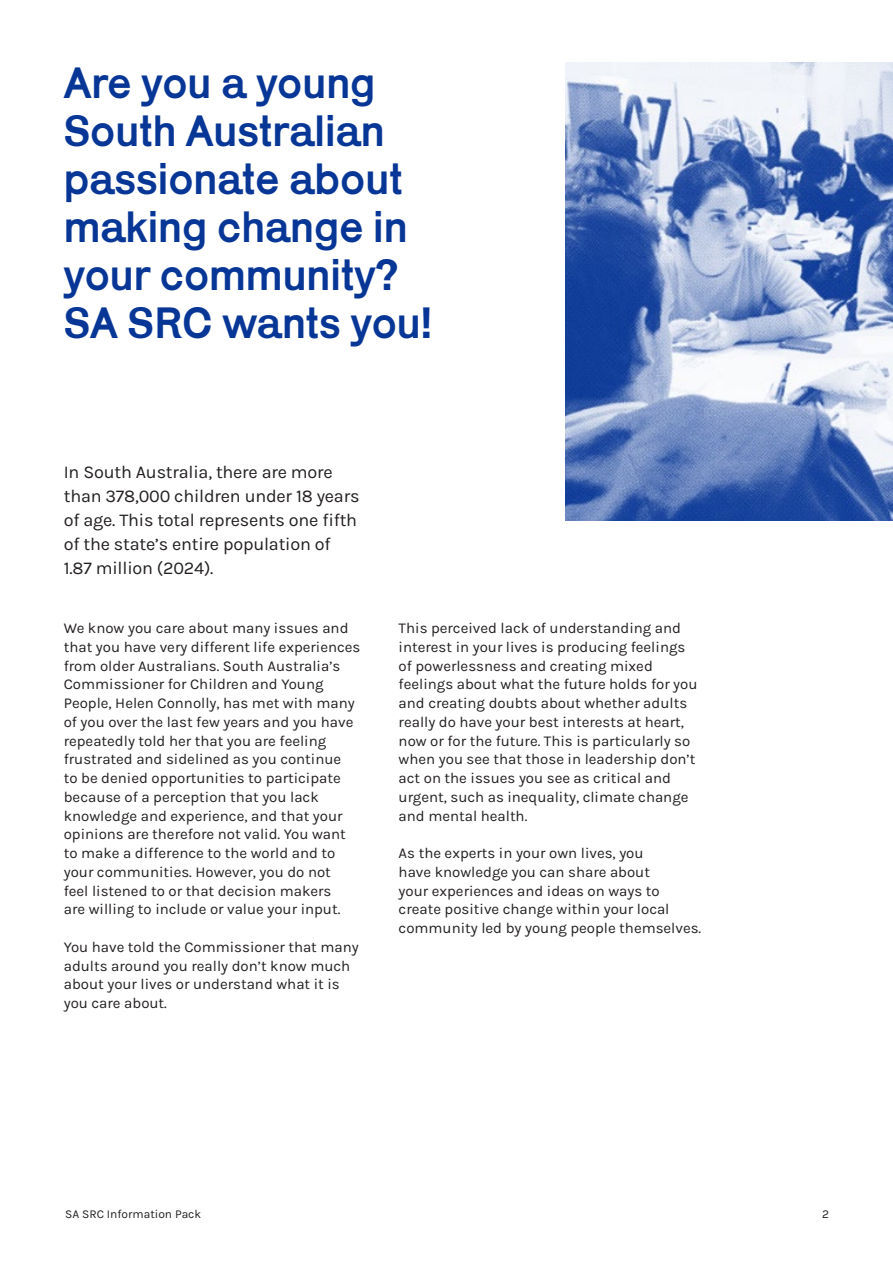
<style>
.page{position:relative;width:893px;height:1263px;background:#fff}
.page>*{position:absolute;margin:0;border:0;box-sizing:border-box;transform-origin:0 0}
.Heading_1{font:45px/48px "Karrik";color:#073696}
.Body_leading{font:18px/24px "Karla";letter-spacing:-.01em;color:#231f20}
.Body_New{font:15px/18.8px "Karla";color:#231f20}
.t1{font:12px "Karla";color:#231f20}
</style>
<div class="page">
<img style="left:566px;top:62px;width:327px;height:459px">
<p class="Heading_1" style="left:64px;top:54px;width:370px">Are you a young<br>South Australian passionate about making change in your community?<br>SA SRC wants you!</p>
<p class="Body_leading" style="left:64px;top:459px;width:297px">In South Australia, there are more than 378,000 children under 18 years of age. This total represents one fifth of the state’s entire population of 1.87 million (2024).</p>
<p class="Body_New" style="left:64px;top:618px;width:298px">We know you care about many issues and that you have very different life experiences from older Australians. South Australia’s Commissioner for Children and Young People, Helen Connolly, has met with many of you over the last few years and you have repeatedly told her that you are feeling frustrated and sidelined as you continue<br>to be denied opportunities to participate because of a perception that you lack knowledge and experience, and that your opinions are therefore not valid. You want to make a difference to the world and to your communities. However, you do not<br>feel listened to or that decision makers<br>are willing to include or value your input.</p>
<p class="Body_New" style="left:64px;top:937px;width:296px">You have told the Commissioner that many adults around you really don’t know much about your lives or understand what it is you care about.</p>
<p class="Body_New" style="left:399px;top:618px;width:300px">This perceived lack of understanding and interest in your lives is producing feelings of powerlessness and creating mixed feelings about what the future holds for you and creating doubts about whether adults really do have your best interests at heart, now or for the future. This is particularly so when you see that those in leadership don’t act on the issues you see as critical and urgent, such as inequality, climate change and mental health.</p>
<p class="Body_New" style="left:399px;top:843px;width:304px">As the experts in your own lives, you<br>have knowledge you can share about<br>your experiences and ideas on ways to create positive change within your local community led by young people themselves.</p>
<p class="t1" style="left:65px;top:1206px;width:138px">SA SRC Information Pack</p>
<p class="t1" style="left:822px;top:1206px;width:8px">2</p>
</div>
